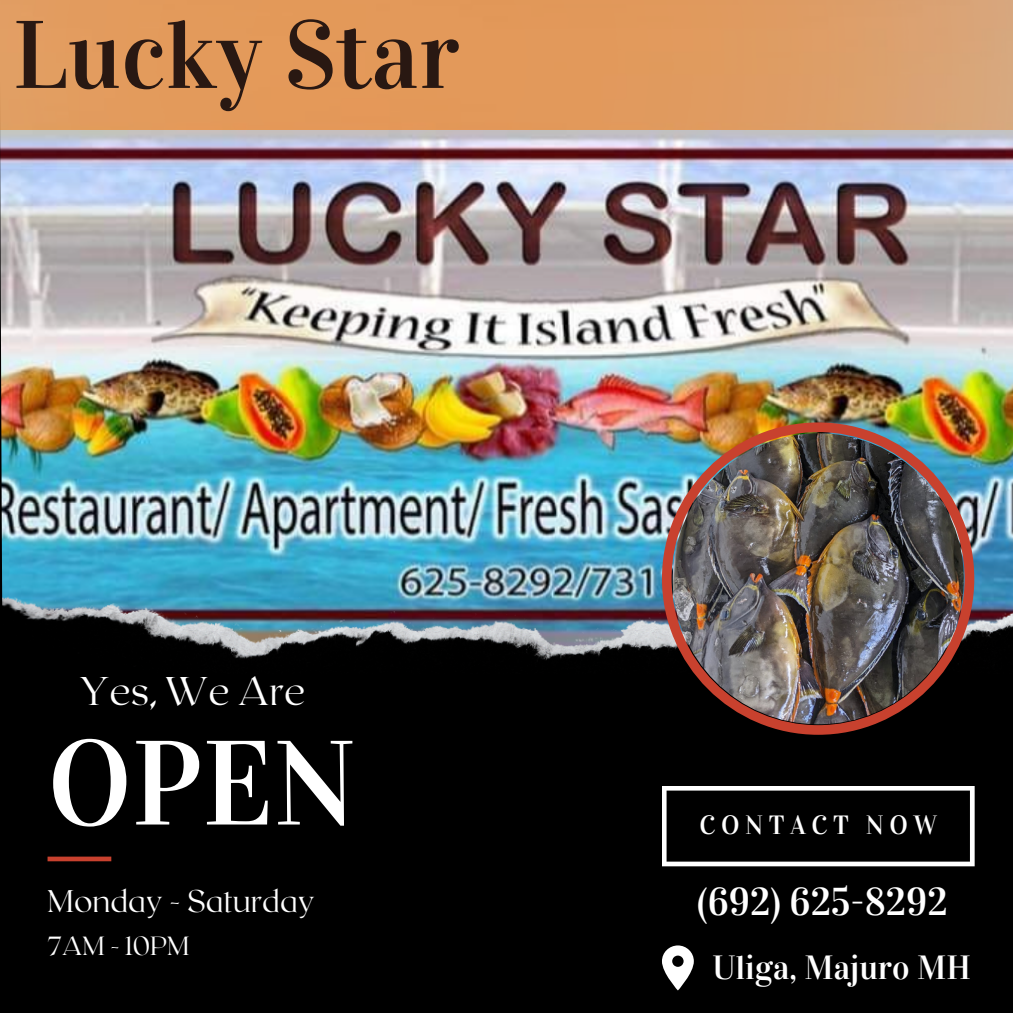
<style>
.page{position:relative;width:1013px;height:1013px;background:#fff}
.page>*{position:absolute;margin:0;border:0;box-sizing:border-box;transform-origin:0 0}
.t1{font:120px "Vidaloka";color:#fff}
.t2{font:96.12px "Vidaloka";color:#291812}
.t3{font:100 40px "Roxborough CF";color:#fff}
.t4{font:38.62px "Vidaloka";color:#fff}
.t5{font:33.38px "Vidaloka";color:#fff}
.t6{font:100 31.25px "Roxborough CF";color:#fff}
.t7{font:26.25px "Vidaloka";letter-spacing:.21em;color:#fff}
.t8{font:100 26.25px "Roxborough CF";color:#fff}
</style>
<div class="page">
<div style="left:0;top:0;width:1012px;height:1012px;background:#000"></div>
<img style="left:0;top:129px;width:1012px;height:468px">
<img style="left:2px;top:597px;width:1010px;height:63px">
<div style="left:48px;top:856px;width:63px;height:5px;background:#c8412e"></div>
<svg style="left:662px;top:786px;width:312px;height:80px"></svg>
<img style="left:662px;top:422px;width:312px;height:312px">
<img style="left:0;top:0;width:1012px;height:129px">
<svg style="left:662px;top:945px;width:32px;height:45px"></svg>
<img style="left:672px;top:433px;width:291px;height:291px;border-radius:50%">
<p class="t2" style="left:13px;top:-2px;width:448px">Lucky Star</p>
<p class="t3" style="left:79px;top:664px;width:227px">Yes, We Are</p>
<p class="t1" style="left:48px;top:711px;width:310px">OPEN</p>
<p class="t6" style="left:48px;top:880px;width:269px">Monday - Saturday</p>
<p class="t8" style="left:48px;top:929px;width:143px">7AM - 10PM</p>
<p class="t7" style="left:699px;top:809px;width:239px">CONTACT NOW</p>
<p class="t4" style="left:697px;top:878px;width:252px">(692) 625-8292</p>
<p class="t5" style="left:712px;top:947px;width:260px">Uliga, Majuro MH</p>
</div>
